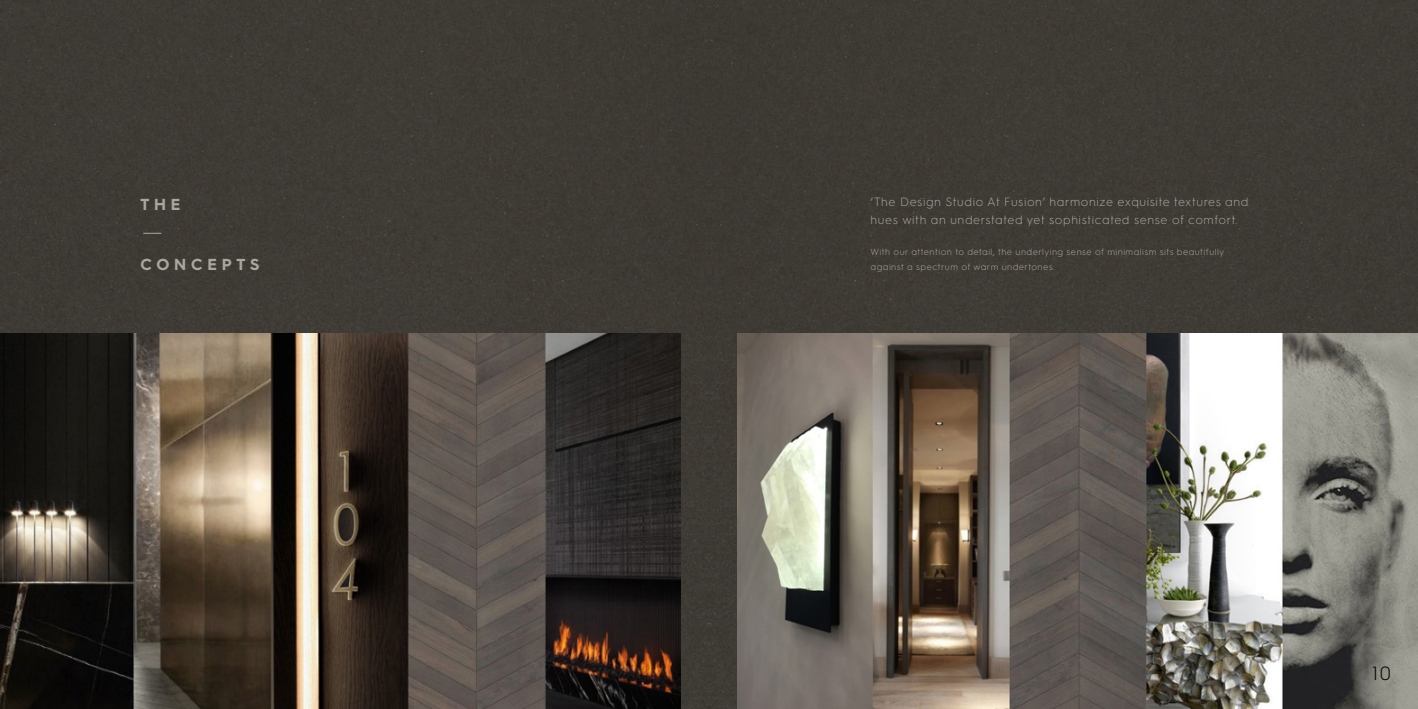
<style>
.page{position:relative;width:1418px;height:709px;background:#fff}
.page>*{position:absolute;margin:0;border:0;box-sizing:border-box;transform-origin:0 0}
.t1{font:100 48px "Hurme Geometric Sans 1";color:#a8a79e}
.t2{font:300 19.1px "Hurme Geometric Sans 3";color:#000}
.t3{font:700 16px "Hurme Geometric Sans 3";letter-spacing:.3em;color:#a8a79e}
.t4{font:300 12px/18px "Hurme Geometric Sans 3";letter-spacing:.05em;color:#a8a79e}
.t5{font:300 9px/15px "Hurme Geometric Sans 3";letter-spacing:.05em;color:#a8a79e}
</style>
<div class="page">
<div style="left:0;top:0;width:1417px;height:709px;background:#3e3b34"></div>
<img style="left:0;top:333px;width:680px;height:376px">
<img style="left:737px;top:333px;width:680px;height:376px">
<h3 class="t3" style="left:140px;top:193px;width:41px">THE</h3>
<h1 class="t1" style="left:140px;top:202px;width:25px">–</h1>
<h3 class="t3" style="left:140px;top:253px;width:120px">CONCEPTS</h3>
<p class="t4" style="left:870px;top:192px;width:379px">‘The Design Studio At Fusion’ harmonize exquisite textures and hues with an understated yet sophisticated sense of comfort.</p>
<p class="t5" style="left:870px;top:244px;width:355px">With our attention to detail, the underlying sense of minimalism sits beautifully against a spectrum of warm undertones.</p>
<h2 class="t2" style="left:1371px;top:660px;width:20px">10</h2>
</div>
